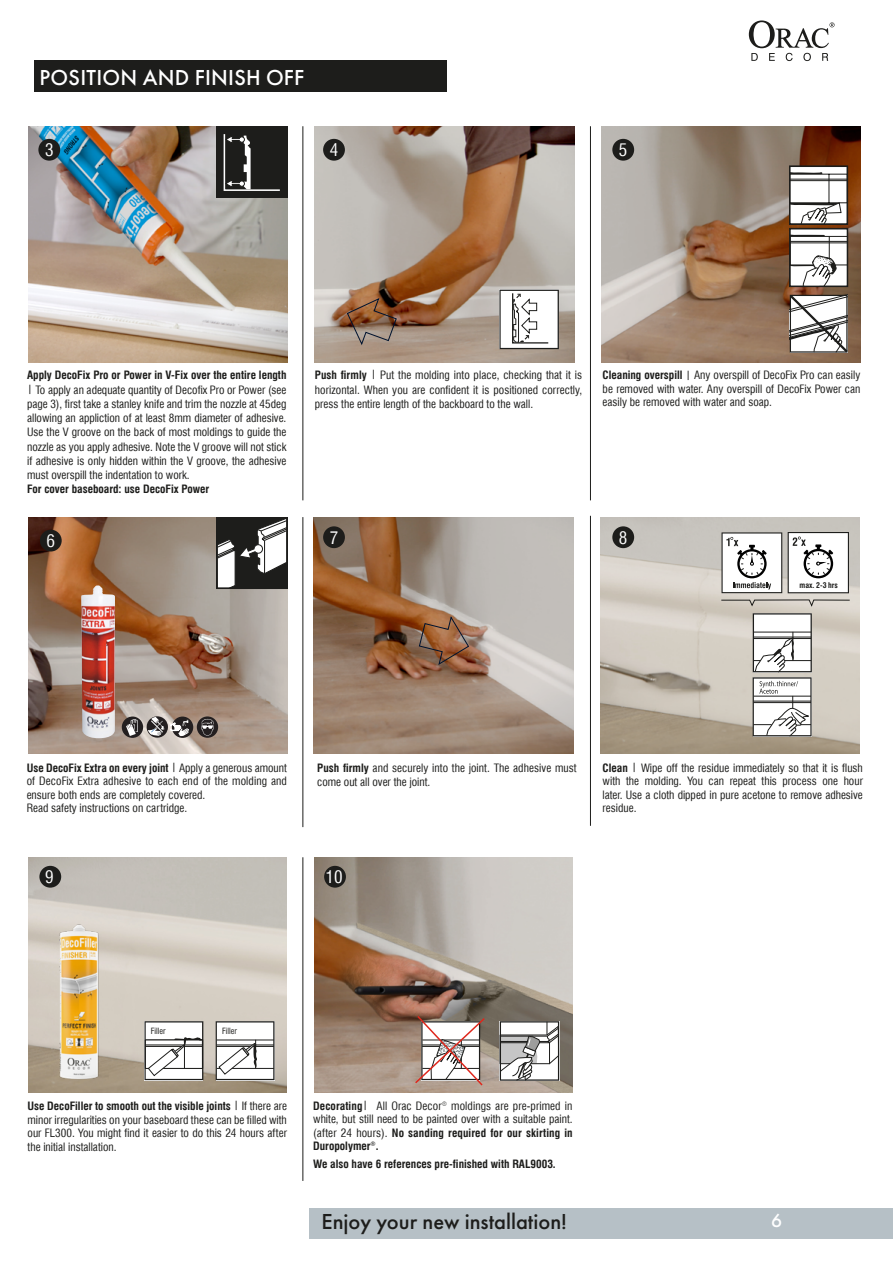
<style>
.page{position:relative;width:893px;height:1263px;background:#fff}
.page>*{position:absolute;margin:0;border:0;box-sizing:border-box;transform-origin:0 0}
.t1{font:500 22.5px "Futura PT";color:#1d1d1b}
.t2{font:500 22.5px "Futura PT";letter-spacing:.01em;color:#fff}
.t3{font:500 19.5px "Futura PT";color:#fff}
.t4{font:condensed 17.1px "Swiss 721 TL";color:#fff}
.t5{font:condensed 11.25px/13.5px "Swiss 721 TL";color:#1d1d1b;text-align:justify}
.t6{font:700 condensed 11.25px "Swiss 721 TL";color:#1d1d1b}
.t7{font:condensed 8.4px "Swiss 721 TL";color:#1d1d1b}
.t8{font:700 condensed 7.65px "Swiss 721 TL";color:#1d1d1b}
.s1{font-weight:700}
</style>
<div class="page">
<hr style="left:303px;top:126px;width:1px;height:374px;background:#1d1d1b">
<hr style="left:303px;top:517px;width:1px;height:310px;background:#1d1d1b">
<hr style="left:590px;top:516px;width:1px;height:310px;background:#1d1d1b">
<hr style="left:590px;top:126px;width:1px;height:374px;background:#1d1d1b">
<hr style="left:303px;top:857px;width:1px;height:324px;background:#1d1d1b">
<svg style="left:749px;top:20px;width:85px;height:41px"></svg>
<img style="left:315px;top:857px;width:257px;height:236px">
<img style="left:29px;top:857px;width:257px;height:236px">
<img style="left:29px;top:126px;width:259px;height:237px">
<img style="left:314px;top:517px;width:259px;height:236px">
<img style="left:315px;top:126px;width:259px;height:237px">
<img style="left:600px;top:517px;width:259px;height:236px">
<img style="left:601px;top:126px;width:259px;height:237px">
<img style="left:28px;top:517px;width:260px;height:237px">
<svg style="left:499px;top:290px;width:60px;height:59px"></svg>
<svg style="left:500px;top:1021px;width:59px;height:60px"></svg>
<svg style="left:217px;top:126px;width:71px;height:72px"></svg>
<svg style="left:216px;top:517px;width:72px;height:72px"></svg>
<svg style="left:418px;top:615px;width:52px;height:51px"></svg>
<svg style="left:346px;top:297px;width:51px;height:50px"></svg>
<div style="left:323px;top:139px;width:22px;height:22px;background:#1d1d1b;border-radius:50%"></div>
<div style="left:612px;top:526px;width:22px;height:22px;background:#1d1d1b;border-radius:50%"></div>
<div style="left:612px;top:139px;width:22px;height:22px;background:#1d1d1b;border-radius:50%"></div>
<div style="left:324px;top:866px;width:22px;height:22px;background:#1d1d1b;border-radius:50%"></div>
<div style="left:39px;top:866px;width:22px;height:22px;background:#1d1d1b;border-radius:50%"></div>
<div style="left:40px;top:530px;width:22px;height:21px;background:#1d1d1b;border-radius:50%"></div>
<div style="left:38px;top:139px;width:22px;height:22px;background:#1d1d1b;border-radius:50%"></div>
<div style="left:323px;top:526px;width:22px;height:22px;background:#1d1d1b;border-radius:50%"></div>
<img style="left:47px;top:902px;width:61px;height:191px">
<svg style="left:789px;top:168px;width:59px;height:119px"></svg>
<div style="left:789px;top:166px;width:59px;height:59px;border:1px solid #1d1d1b"></div>
<svg style="left:216px;top:1021px;width:59px;height:59px"></svg>
<svg style="left:144px;top:1021px;width:59px;height:59px"></svg>
<svg style="left:753px;top:613px;width:59px;height:123px"></svg>
<hr style="left:753px;top:701px;width:58px;height:1px;background:#1d1d1b">
<hr style="left:753px;top:702px;width:58px;height:1px;background:#1d1d1b">
<img style="left:81px;top:585px;width:34px;height:153px">
<svg style="left:120px;top:715px;width:100px;height:24px"></svg>
<svg style="left:721px;top:599px;width:129px;height:8px"></svg>
<svg style="left:721px;top:532px;width:61px;height:61px"></svg>
<svg style="left:788px;top:532px;width:61px;height:61px"></svg>
<div style="left:310px;top:1208px;width:461px;height:30px;background:#b6c0c6"></div>
<div style="left:761px;top:1208px;width:132px;height:30px;background:#b6c0c6"></div>
<svg style="left:790px;top:295px;width:58px;height:58px"></svg>
<svg style="left:413px;top:1014px;width:73px;height:73px"></svg>
<div style="left:34px;top:60px;width:412px;height:32px;background:#1d1d1b"></div>
<h1 class="t2" style="left:40px;top:64px;width:266px">POSITION AND FINISH OFF</h1>
<h3 class="t4" style="left:45px;top:139px;width:10px">3</h3>
<h3 class="t4" style="left:330px;top:139px;width:10px">4</h3>
<h3 class="t4" style="left:619px;top:139px;width:10px">5</h3>
<p class="t6" style="left:27px;top:368px;width:261px">Apply DecoFix Pro or Power in V-Fix over the entire length</p>
<p class="t5" style="left:27px;top:382px;width:261px;line-height:14.2px">| To apply an adequate quantity of Decofix Pro or Power (see page 3), first take a stanley knife and trim the nozzle at 45deg allowing an appliction of at least 8mm diameter of adhesive.<br>Use the V groove on the back of most moldings to guide the nozzle as you apply adhesive. Note the V groove will not stick if adhesive is only hidden within the V groove, the adhesive must overspill the indentation to work.</p>
<p class="t6" style="left:27px;top:482px;width:184px">For cover baseboard: use DecoFix Power</p>
<h3 class="t4" style="left:47px;top:530px;width:10px">6</h3>
<p class="t5" style="left:315px;top:368px;width:269px;line-height:14.2px"><span class="s1">Push firmly</span> | Put the molding into place, checking that it is horizontal. When you are confident it is positioned correctly, press the entire length of the backboard to the wall.</p>
<p class="t5" style="left:603px;top:368px;width:259px"><span class="s1">Cleaning overspill</span> | Any overspill of DecoFix Pro can easily be removed with water. Any overspill of DecoFix Power can easily be removed with water and soap.</p>
<h3 class="t4" style="left:330px;top:527px;width:10px">7</h3>
<h3 class="t4" style="left:619px;top:527px;width:10px">8</h3>
<p class="t8" style="left:799px;top:580px;width:40px">max. 2-3 hrs</p>
<p class="t5" style="left:27px;top:761px;width:262px;text-align:left"><span class="s1">Use DecoFix Extra on every joint</span> | Apply a generous amount of DecoFix Extra adhesive to each end of the molding and ensure both ends are completely covered.<br>Read safety instructions on cartridge.</p>
<p class="t5" style="left:317px;top:760px;width:261px;line-height:14.2px"><span class="s1">Push firmly</span> and securely into the joint. The adhesive must come out all over the joint.</p>
<h3 class="t4" style="left:45px;top:866px;width:10px">9</h3>
<h3 class="t4" style="left:325px;top:866px;width:19px">10</h3>
<p class="t5" style="left:603px;top:761px;width:262px"><span class="s1">Clean</span> | Wipe off the residue immediately so that it is flush with the molding. You can repeat this process one hour later. Use a cloth dipped in pure acetone to remove adhesive residue.</p>
<p class="t7" style="left:151px;top:1026px;width:16px">Filler</p>
<p class="t7" style="left:222px;top:1026px;width:16px">Filler</p>
<p class="t5" style="left:28px;top:1098px;width:261px"><span class="s1">Use DecoFiller to smooth out the visible joints</span> | If there are minor irregularities on your baseboard these can be filled with our FL300. You might find it easier to do this 24 hours after the initial installation.</p>
<p class="t5" style="left:313px;top:1098px;width:261px"><span class="s1">Decorating</span>| All Orac Decor® moldings are pre-primed in white, but still need to be painted over with a suitable paint. (after 24 hours). <span class="s1">No sanding required for our skirting in Duropolymer®.</span></p>
<p class="t6" style="left:313px;top:1156px;width:244px">We also have 6 references pre-finished with RAL9003.</p>
<h1 class="t1" style="left:321px;top:1208px;width:247px">Enjoy your new installation!</h1>
<h2 class="t3" style="left:771px;top:1210px;width:13px">6</h2>
</div>
